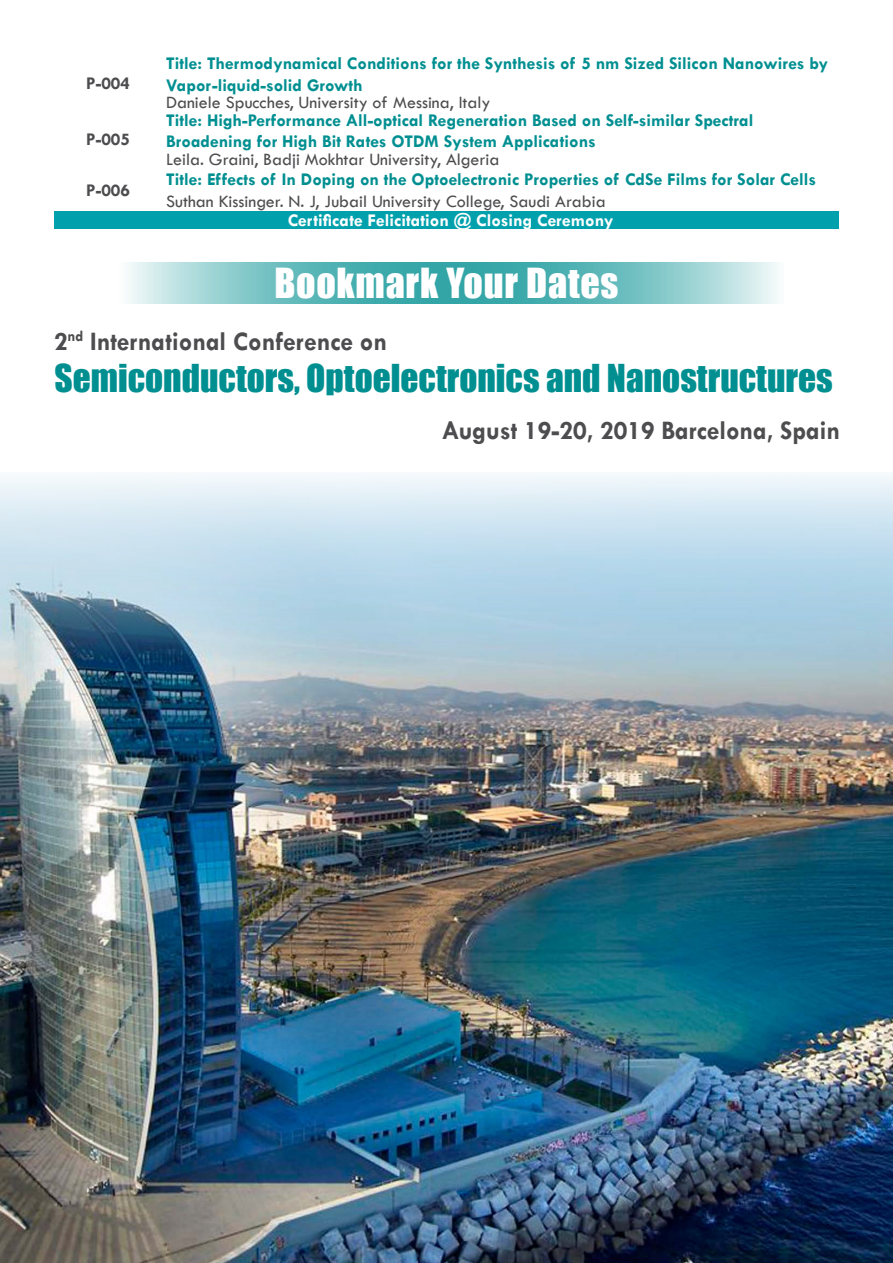
<style>
.page{position:relative;width:893px;height:1263px;background:#fff}
.page>*{position:absolute;margin:0;border:0;box-sizing:border-box;transform-origin:0 0}
.t1{font:38.1px "Impact";letter-spacing:.02em;color:#fff}
.t2{font:35.25px "Impact";color:#008f91}
.t3{font:700 27px "Tw Cen";color:#4d4d4f;scale:.95 1}
.t4{font:700 18px/21.6px "Tw Cen";color:#008f91}
.t5{font:18px "Tw Cen";color:#4d4d4f}
.t6{font:700 18px "Tw Cen";color:#fff}
.t7{font:700 18px "Tw Cen";color:#4d4d4f}
</style>
<div class="page">
<div style="left:54px;top:211px;width:785px;height:18px;background:#00a1ad"></div>
<svg style="left:129px;top:263px;width:649px;height:41px;background:#74c1c2"></svg>
<img style="left:0;top:474px;width:893px;height:789px">
<p class="t7" style="left:86px;top:72px;width:45px">P-004</p>
<p class="t7" style="left:86px;top:129px;width:45px">P-005</p>
<p class="t7" style="left:86px;top:179px;width:45px">P-006</p>
<p class="t4" style="left:166px;top:52px;width:663px">Title: Thermodynamical Conditions for the Synthesis of 5 nm Sized Silicon Nanowires by<br>Vapor-liquid-solid Growth</p>
<p class="t5" style="left:166px;top:92px;width:326px">Daniele Spucches, University of Messina, Italy</p>
<p class="t4" style="left:166px;top:109px;width:589px">Title: High-Performance All-optical Regeneration Based on Self-similar Spectral<br>Broadening for High Bit Rates OTDM System Applications</p>
<p class="t5" style="left:166px;top:148px;width:335px">Leila. Graini, Badji Mokhtar University, Algeria</p>
<p class="t4" style="left:166px;top:168px;width:651px">Title: Effects of In Doping on the Optoelectronic Properties of CdSe Films for Solar Cells</p>
<p class="t5" style="left:166px;top:190px;width:441px">Suthan Kissinger. N. J, Jubail University College, Saudi Arabia</p>
<p class="t6" style="left:288px;top:210px;width:327px">Certificate Felicitation @ Closing Ceremony</p>
<h1 class="t1" style="left:274px;top:254px;width:346px">Bookmark Your Dates</h1>
<h3 class="t3" style="left:54px;top:325px;width:352px">2<sup>nd</sup> International Conference on</h3>
<h2 class="t2" style="left:55px;top:351px;width:780px">Semiconductors, Optoelectronics and Nanostructures</h2>
<h3 class="t3" style="left:442px;top:414px;width:421px">August 19-20, 2019 Barcelona, Spain</h3>
</div>
